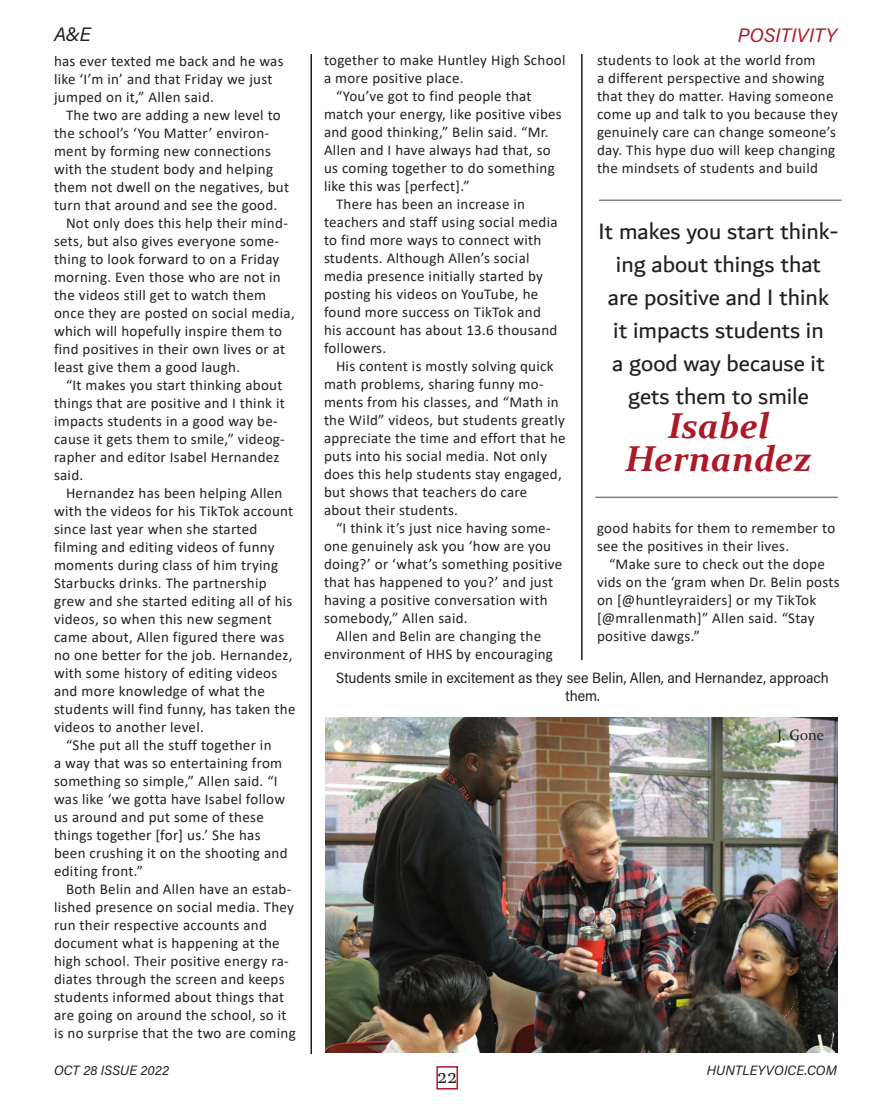
<style>
.page{position:relative;width:891px;height:1107px;background:#fff}
.page>*{position:absolute;margin:0;border:0;box-sizing:border-box;transform-origin:0 0}
.t1{font:italic 700 36px "Constantia";color:#ad1926}
.t2{font:24px/33px "Dubai";color:#231f20;text-align:center}
.t3{font:19.5px "Acumin Variable Concept";letter-spacing:.015em;color:#ad1926}
.t4{font:19.5px "Acumin Variable Concept";color:#231f20}
.t5{font:18px "Javanese Text";color:#231f20}
.t6{font:15px/18px "Calibri";letter-spacing:.02em;color:#231f20}
.t7{font:15px/18px "Acumin Variable Concept";color:#231f20;text-align:center}
.t8{font:15px "Constantia";color:#231f20}
.t9{font:13.5px "Acumin Variable Concept";letter-spacing:.01em;color:#231f20}
</style>
<div class="page">
<hr style="left:310px;top:54px;width:2px;height:1000px;background:#231f20">
<hr style="left:581px;top:54px;width:2px;height:606px;background:#231f20">
<div style="left:436px;top:1066px;width:22px;height:24px;border:2px solid #ad1926"></div>
<img style="left:325px;top:717px;width:512px;height:336px">
<hr style="left:599px;top:200px;width:243px;height:1px;background:#808285">
<hr style="left:595px;top:497px;width:243px;height:1px;background:#808285">
<p class="t4" style="left:54px;top:21px;width:38px">A&amp;E</p>
<p class="t3" style="left:738px;top:22px;width:101px">POSITIVITY</p>
<p class="t6" style="left:54px;top:52px;width:231px">has ever texted me back and he was like ‘I’m in’ and that Friday we just jumped on it,” Allen said.</p>
<p class="t6" style="left:54px;top:106px;width:237px;text-indent:12px">The two are adding a new level to the school’s ‘You Matter’ environ&shy;ment by forming new connections with the student body and helping them not dwell on the negatives, but turn that around and see the good.</p>
<p class="t6" style="left:54px;top:214px;width:242px;text-indent:12px">Not only does this help their mind&shy;sets, but also gives everyone some&shy;thing to look forward to on a Friday morning. Even those who are not in the videos still get to watch them once they are posted on social media, which will hopefully inspire them to find positives in their own lives or at least give them a good laugh.</p>
<p class="t6" style="left:54px;top:376px;width:232px;text-indent:12px">“It makes you start thinking about things that are positive and I think it impacts students in a good way be&shy;cause it gets them to smile,” videog&shy;rapher and editor Isabel Hernandez said.</p>
<p class="t6" style="left:54px;top:484px;width:243px;text-indent:12px">Hernandez has been helping Allen with the videos for his TikTok account since last year when she started filming and editing videos of funny moments during class of him trying Starbucks drinks. The partnership grew and she started editing all of his videos, so when this new segment came about, Allen figured there was no one better for the job. Hernandez, with some history of editing videos and more knowledge of what the students will find funny, has taken the videos to another level.</p>
<p class="t6" style="left:54px;top:736px;width:235px;text-indent:12px">“She put all the stuff together in<br>a way that was so entertaining from something so simple,” Allen said. “I was like ‘we gotta have Isabel follow us around and put some of these things together [for] us.’ She has been crushing it on the shooting and editing front.”</p>
<p class="t6" style="left:54px;top:880px;width:243px;text-indent:12px">Both Belin and Allen have an estab&shy;lished presence on social media. They run their respective accounts and document what is happening at the high school. Their positive energy ra&shy;diates through the screen and keeps students informed about things that are going on around the school, so it is no surprise that the two are coming</p>
<p class="t6" style="left:324px;top:51px;width:243px">together to make Huntley High School a more positive place.</p>
<p class="t6" style="left:324px;top:87px;width:239px;text-indent:12px">“You’ve got to find people that match your energy, like positive vibes and good thinking,” Belin said. “Mr.<br>Allen and I have always had that, so us coming together to do something like this was [perfect].”</p>
<p class="t6" style="left:324px;top:195px;width:235px;text-indent:12px">There has been an increase in teachers and staff using social media to find more ways to connect with students. Although Allen’s social media presence initially started by posting his videos on YouTube, he found more success on TikTok and his account has about 13.6 thousand followers.</p>
<p class="t6" style="left:324px;top:357px;width:243px;text-indent:12px">His content is mostly solving quick math problems, sharing funny mo&shy;ments from his classes, and “Math in the Wild” videos, but students greatly appreciate the time and effort that he puts into his social media. Not only does this help students stay engaged, but shows that teachers do care about their students.</p>
<p class="t6" style="left:324px;top:519px;width:240px;text-indent:12px">“I think it’s just nice having some&shy;one genuinely ask you ‘how are you doing?’ or ‘what’s something positive that has happened to you?’ and just having a positive conversation with somebody,” Allen said.</p>
<p class="t6" style="left:324px;top:627px;width:231px;text-align:center">Allen and Belin are changing the environment of HHS by encouraging</p>
<p class="t6" style="left:597px;top:51px;width:242px">students to look at the world from<br>a different perspective and showing that they do matter. Having someone come up and talk to you because they genuinely care can change someone’s day. This hype duo will keep changing the mindsets of students and build</p>
<p class="t2" style="left:598px;top:214px;width:242px">It makes you start think&shy;ing about things that are positive and I think it impacts students in<br>a good way because it gets them to smile</p>
<p class="t1" style="left:668px;top:401px;width:103px">Isabel</p>
<p class="t1" style="left:625px;top:434px;width:188px">Hernandez</p>
<p class="t6" style="left:597px;top:519px;width:240px">good habits for them to remember to see the positives in their lives.</p>
<p class="t6" style="left:597px;top:555px;width:244px;text-indent:12px">“Make sure to check out the dope vids on the ‘gram when Dr. Belin posts on [@huntleyraiders] or my TikTok [@mrallenmath]” Allen said. “Stay positive dawgs.”</p>
<p class="t7" style="left:336px;top:668px;width:494px">Students smile in excitement as they see Belin, Allen, and Hernandez, approach them.</p>
<p class="t8" style="left:778px;top:725px;width:48px">J. Gone</p>
<p class="t9" style="left:54px;top:1061px;width:117px">OCT 28 ISSUE 2022</p>
<p class="t9" style="left:707px;top:1061px;width:132px">HUNTLEYVOICE.COM</p>
<p class="t5" style="left:437px;top:1067px;width:21px">22</p>
</div>
